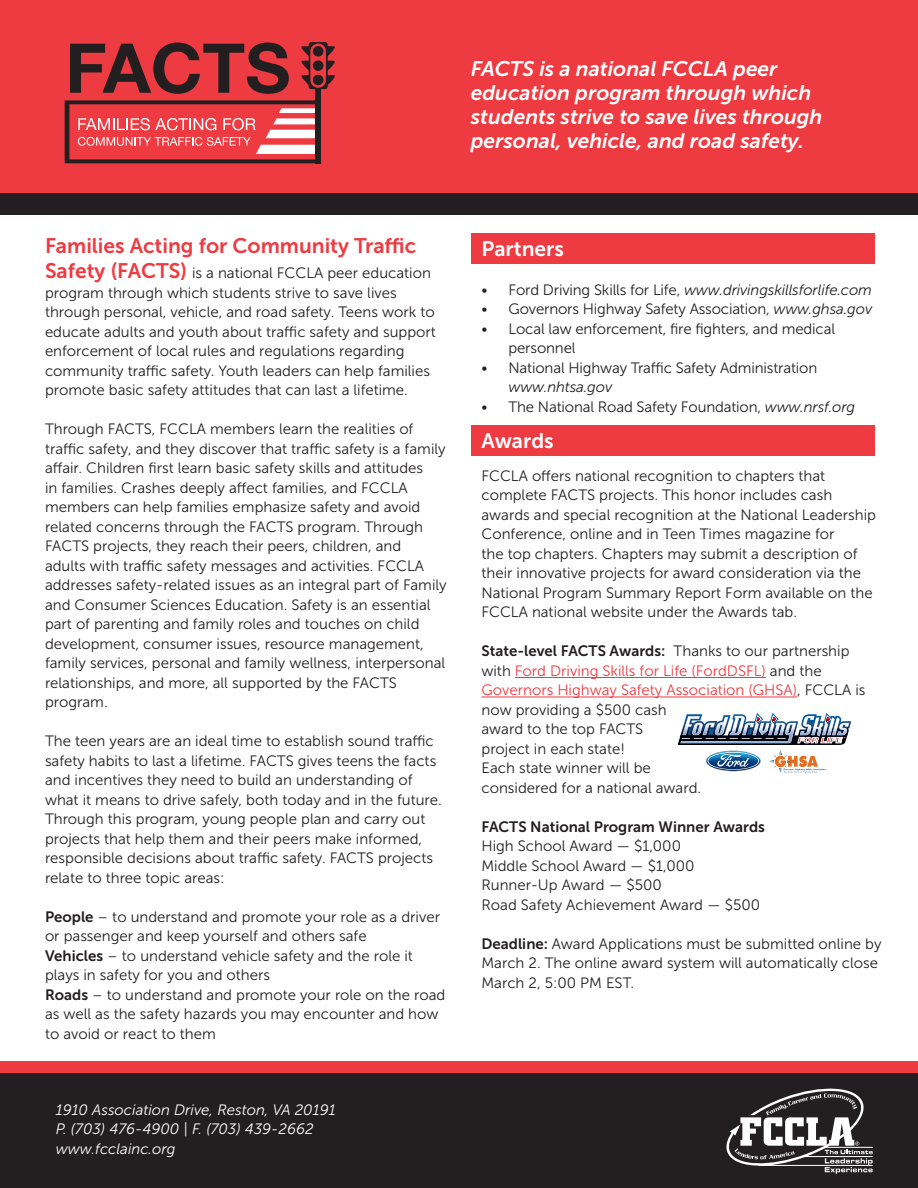
<style>
.page{position:relative;width:918px;height:1188px;background:#fff}
.page>*{position:absolute;margin:0;border:0;box-sizing:border-box;transform-origin:0 0}
.t1{font:italic 21px/24px "Museo Sans 700";color:#fff}
.t2{font:21px "Museo Sans 700";color:#ee3a41}
.t3{font:21px "Museo Sans 700";color:#fff}
.t4{font:15px/19.5px "Museo Sans 300";color:#231f20}
.t5{font:italic 15px "Museo Sans 300";color:#fff}
.t6{font:italic 15px "Museo Sans 300";letter-spacing:-.01em;color:#231f20}
.t7{font:15px "Museo Sans 700";color:#231f20}
.s1{font-family:"Museo Sans 700";font-size:21px;color:#ee3a41}
.s2{font-family:"Museo Sans 700"}
.s3{font-style:normal}
.s4{font-style:italic}
.s5{color:#ee3a41}
</style>
<div class="page">
<div style="left:471px;top:425px;width:404px;height:31px;background:#ee3a41"></div>
<div style="left:471px;top:233px;width:404px;height:31px;background:#ee3a41"></div>
<div style="left:0;top:1061px;width:918px;height:13px;background:#ee3a41"></div>
<div style="left:0;top:0;width:918px;height:197px;background:#ee3a41"></div>
<div style="left:0;top:1074px;width:918px;height:114px;background:#231f20"></div>
<svg style="left:70px;top:43px;width:219px;height:51px"></svg>
<svg style="left:302px;top:42px;width:33px;height:47px"></svg>
<div style="left:313px;top:60px;width:11px;height:11px;background:#231f20;border-radius:50%"></div>
<div style="left:313px;top:46px;width:11px;height:11px;background:#231f20;border-radius:50%"></div>
<div style="left:313px;top:75px;width:11px;height:10px;background:#231f20;border-radius:50%"></div>
<div style="left:315px;top:88px;width:6px;height:75px;background:#231f20"></div>
<svg style="left:65px;top:100px;width:250px;height:63px"></svg>
<hr style="left:515px;top:677px;width:251px;height:1px;background:#ee3a41">
<hr style="left:482px;top:697px;width:315px;height:1px;background:#ee3a41">
<svg style="left:726px;top:1089px;width:147px;height:85px"></svg>
<hr style="left:801px;top:1156px;width:72px;height:1px;background:#fff">
<hr style="left:759px;top:1165px;width:114px;height:1px;background:#fff">
<div style="left:0;top:194px;width:918px;height:21px;background:#231f20"></div>
<img style="left:678px;top:713px;width:173px;height:60px">
<p class="t1" style="left:471px;top:57px;width:353px">FACTS is a national FCCLA peer education program through which students strive to save lives through personal, vehicle, and road safety.</p>
<p class="t2" style="left:45px;top:234px;width:373px">Families Acting for Community Traffic</p>
<p class="t4" style="left:45px;top:263px;width:393px"><span class="s1">Safety (FACTS)</span> is a national FCCLA peer education program through which students strive to save lives through personal, vehicle, and road safety. Teens work to educate adults and youth about traffic safety and support enforcement of local rules and regulations regarding community traffic safety. Youth leaders can help families promote basic safety attitudes that can last a lifetime.</p>
<p class="t4" style="left:45px;top:419px;width:403px">Through FACTS, FCCLA members learn the realities of traffic safety, and they discover that traffic safety is a family affair. Children first learn basic safety skills and attitudes<br>in families. Crashes deeply affect families, and FCCLA members can help families emphasize safety and avoid related concerns through the FACTS program. Through FACTS projects, they reach their peers, children, and<br>adults with traffic safety messages and activities. FCCLA addresses safety-related issues as an integral part of Family and Consumer Sciences Education. Safety is an essential part of parenting and family roles and touches on child development, consumer issues, resource management, family services, personal and family wellness, interpersonal relationships, and more, all supported by the FACTS program.</p>
<p class="t4" style="left:45px;top:731px;width:398px">The teen years are an ideal time to establish sound traffic safety habits to last a lifetime. FACTS gives teens the facts and incentives they need to build an understanding of what it means to drive safely, both today and in the future.<br>Through this program, young people plan and carry out projects that help them and their peers make informed, responsible decisions about traffic safety. FACTS projects relate to three topic areas:</p>
<p class="t4" style="left:45px;top:907px;width:397px"><span class="s2">People</span> – to understand and promote your role as a driver or passenger and keep yourself and others safe</p>
<p class="t4" style="left:45px;top:946px;width:369px"><span class="s2">Vehicles</span> – to understand vehicle safety and the role it plays in safety for you and others</p>
<p class="t4" style="left:45px;top:985px;width:402px"><span class="s2">Roads</span> – to understand and promote your role on the road as well as the safety hazards you may encounter and how to avoid or react to them</p>
<p class="t5" style="left:56px;top:1102px;width:282px">1910 Association Drive, Reston, VA 20191</p>
<p class="t5" style="left:56px;top:1121px;width:259px">P. (703) 476-4900 | F. (703) 439-2662</p>
<p class="t5" style="left:56px;top:1141px;width:121px">www.fcclainc.org</p>
<p class="t3" style="left:482px;top:237px;width:84px">Partners</p>
<p class="t6" style="left:482px;top:282px;width:392px"><span class="s3">• Ford Driving Skills for Life,</span> www.drivingskillsforlife.com</p>
<p class="t4" style="left:482px;top:300px;width:392px">• Governors Highway Safety Association, <span class="s4">www.ghsa.gov</span></p>
<p class="t4" style="left:508px;top:319px;width:328px;text-indent:-27px">• Local law enforcement, fire fighters, and medical personnel</p>
<p class="t4" style="left:508px;top:358px;width:310px;text-indent:-27px">• National Highway Traffic Safety Administration <span class="s4">www.nhtsa.gov</span></p>
<p class="t4" style="left:482px;top:397px;width:375px">• The National Road Safety Foundation, <span class="s4">www.nrsf.org</span></p>
<p class="t3" style="left:482px;top:429px;width:74px">Awards</p>
<p class="t4" style="left:482px;top:466px;width:396px">FCCLA offers national recognition to chapters that complete FACTS projects. This honor includes cash awards and special recognition at the National Leadership Conference, online and in Teen Times magazine for<br>the top chapters. Chapters may submit a description of their innovative projects for award consideration via the National Program Summary Report Form available on the FCCLA national website under the Awards tab.</p>
<p class="t4" style="left:482px;top:642px;width:385px"><span class="s2">State-level FACTS Awards:</span> Thanks to our partnership with <span class="s5">Ford Driving Skills for Life (FordDSFL)</span> and the <span class="s5">Governors Highway Safety Association (GHSA)</span>, FCCLA is now providing a $500 cash<br>award to the top FACTS<br>project in each state!<br>Each state winner will be<br>considered for a national award.</p>
<p class="t7" style="left:482px;top:818px;width:285px">FACTS National Program Winner Awards</p>
<p class="t4" style="left:482px;top:837px;width:201px">High School Award — $1,000</p>
<p class="t4" style="left:482px;top:856px;width:215px">Middle School Award — $1,000</p>
<p class="t4" style="left:482px;top:876px;width:182px">Runner-Up Award — $500</p>
<p class="t4" style="left:482px;top:895px;width:280px">Road Safety Achievement Award — $500</p>
<p class="t4" style="left:482px;top:934px;width:402px"><span class="s2">Deadline:</span> Award Applications must be submitted online by<br>March 2. The online award system will automatically close<br>March 2, 5:00 PM EST.</p>
</div>
